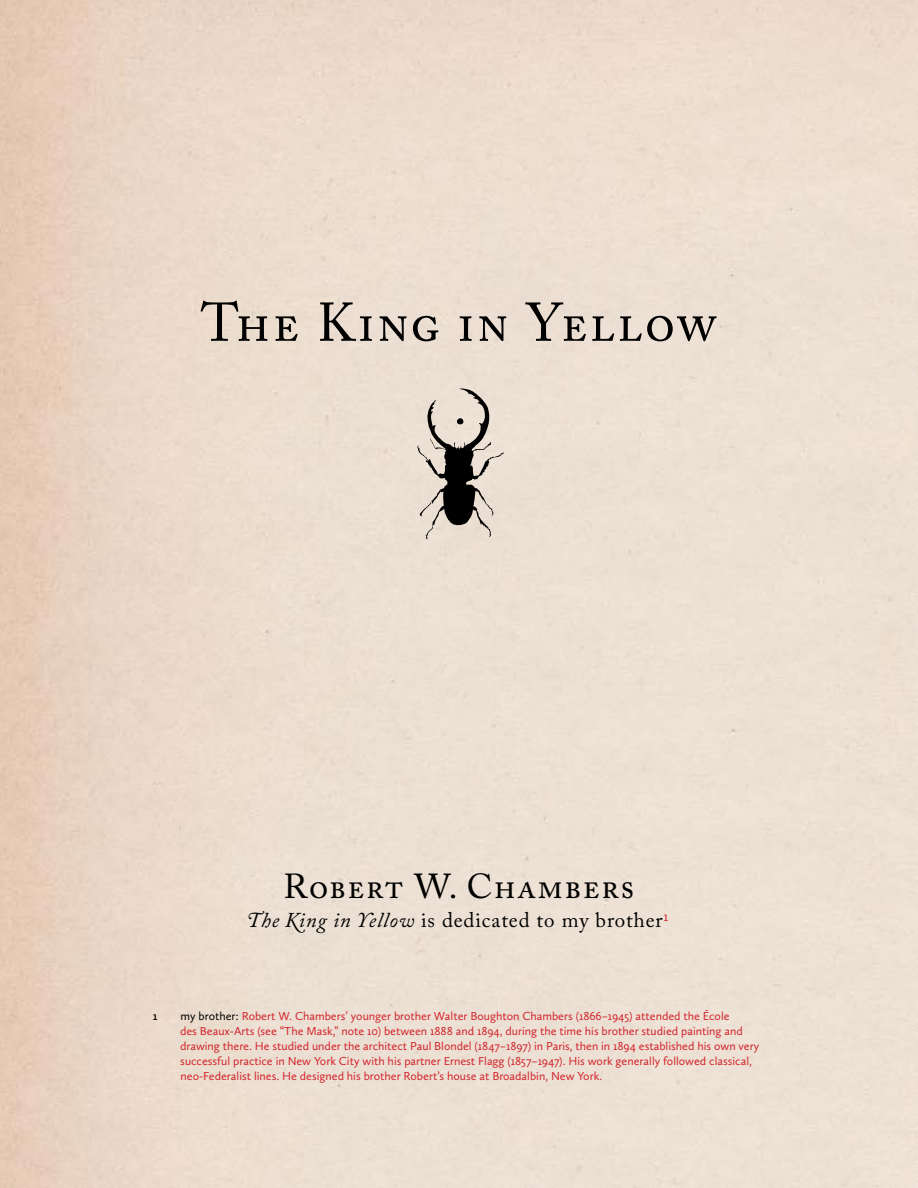
<style>
.page{position:relative;width:918px;height:1188px;background:#fff}
.page>*{position:absolute;margin:0;border:0;box-sizing:border-box;transform-origin:0 0}
.t1{font:54px "Adobe Caslon Pro";letter-spacing:.04em;color:#000}
.t2{font:34.5px "Adobe Caslon Pro";letter-spacing:.04em;color:#000}
.t3{font:21px "Adobe Caslon Pro";color:#000}
.t4{font:12px/15px "Calluna Sans";color:#d2232a}
.t5{font:600 12px "Calluna Sans";color:#000}
.s1{font-style:italic}
.s2{color:#000}
</style>
<div class="page">
<svg style="left:417px;top:389px;width:87px;height:150px;background:#b4aaa1"></svg>
<h1 class="t1" style="left:201px;top:291px;width:517px">The King in Yellow</h1>
<h2 class="t2" style="left:283px;top:866px;width:353px">Robert W. Chambers</h2>
<h3 class="t3" style="left:248px;top:907px;width:423px"><span class="s1">The King in Yellow</span> is dedicated to my brother<sup>1</sup></h3>
<p class="t5" style="left:153px;top:1009px;width:6px">1</p>
<p class="t4" style="left:180px;top:1008px;width:581px"><span class="s2">my brother:</span> Robert W. Chambers’ younger brother Walter Boughton Chambers (1866–1945) attended the École<br>des Beaux-Arts (see “The Mask,” note 10) between 1888 and 1894, during the time his brother studied painting and drawing there. He studied under the architect Paul Blondel (1847–1897) in Paris, then in 1894 established his own very successful practice in New York City with his partner Ernest Flagg (1857–1947). His work generally followed classical, neo-Federalist lines. He designed his brother Robert’s house at Broadalbin, New York.</p>
</div>
